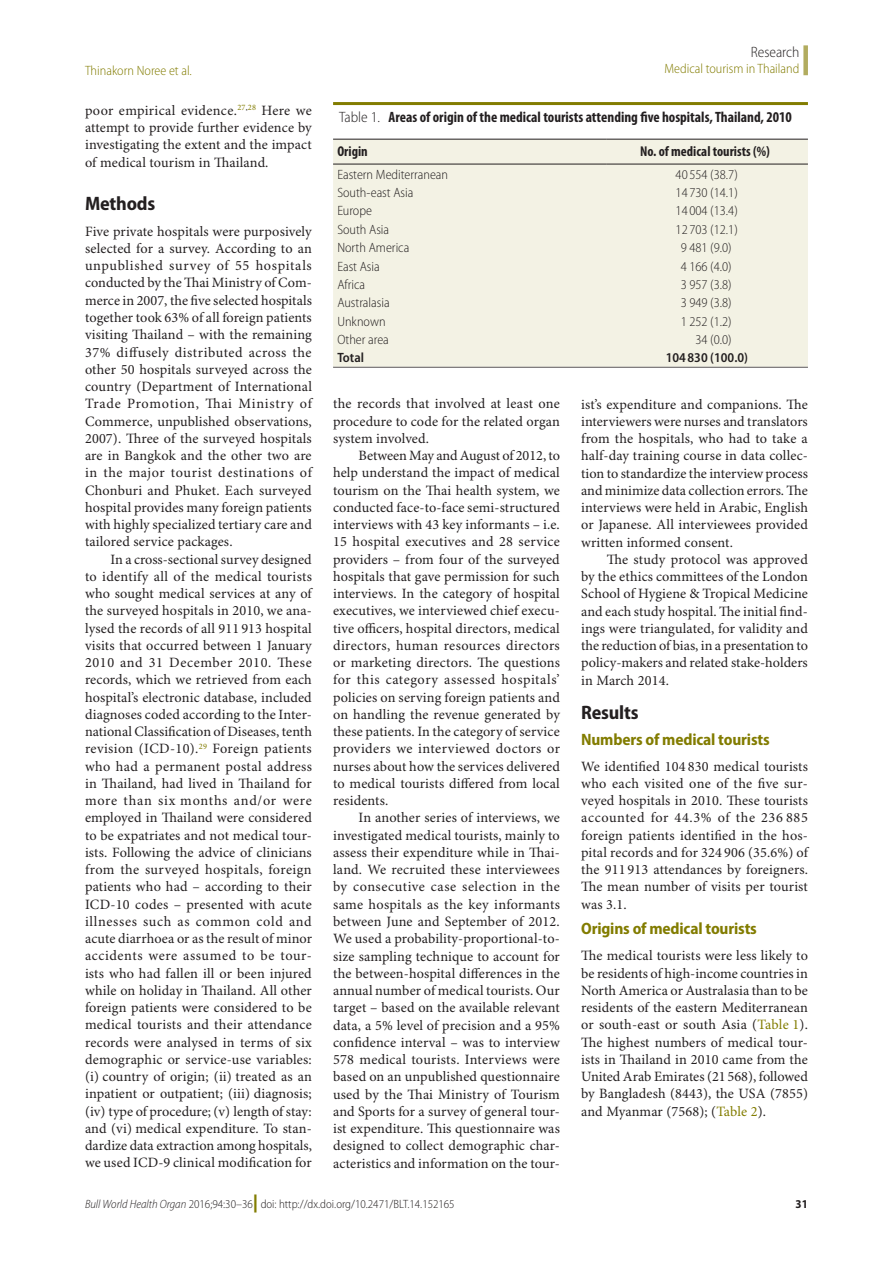
<style>
.page{position:relative;width:893px;height:1263px;background:#fff}
.page>*{position:absolute;margin:0;border:0;box-sizing:border-box;transform-origin:0 0}
.Head_1{font:700 semi-condensed 19.5px "Myriad Pro";letter-spacing:-.01em;color:#231f20}
.Head_2_no_space_abov{font:700 semi-condensed 16.5px "Myriad Pro";letter-spacing:-.01em;color:#827c00}
.Head_2{font:700 semi-condensed 16.5px "Myriad Pro";letter-spacing:-.01em;color:#827c00}
.Tbl_Title{font:700 condensed 15px "Myriad Pro";color:#231f20}
.Section_Title{font:300 semi-condensed 15px "Myriad Pro";color:#231f20}
.Para_Ind{font:14.25px/17.2px "Minion Pro";letter-spacing:.005em;color:#231f20;text-align:justify}
.Para_No_Ind{font:14.25px/17.2px "Minion Pro";letter-spacing:.01em;color:#231f20;text-align:justify}
.Tbl_Col_Hd{font:700 condensed 14.25px "Myriad Pro";color:#231f20}
.Tbl_Body{font:300 semi-condensed 13.5px "Myriad Pro";color:#231f20}
.RH_Outside{font:300 semi-condensed 13.5px "Myriad Pro";color:#827c00}
.RH_Inside{font:300 semi-condensed 13.5px "Myriad Pro";color:#827c00}
.Tbl_Body-2{font:600 semi-condensed 13.5px "Myriad Pro";color:#231f20}
.t1{font:300 semi-condensed 12px "Myriad Pro";color:#231f20}
.t2{font:700 semi-condensed 12px "Myriad Pro";color:#231f20}
.s1{font-weight:300;font-stretch:semi-condensed}
.s2{color:#827c00}
.s3{font-style:italic}
.s4{font-weight:900;font-stretch:normal;font-size:18px;color:#827c00}
</style>
<div class="page">
<div style="left:803px;top:45px;width:5px;height:30px;background:#b2ac5f"></div>
<hr style="left:333px;top:102px;width:475px;height:3px;background:#827c00">
<hr style="left:333px;top:367px;width:475px;height:1px;background:#231f20">
<div style="left:333px;top:140px;width:475px;height:227px;background:#f3f2e4"></div>
<hr style="left:333px;top:164px;width:273px;height:1px;background:#231f20">
<hr style="left:606px;top:164px;width:202px;height:1px;background:#231f20">
<hr style="left:333px;top:139px;width:273px;height:1px;background:#231f20">
<hr style="left:606px;top:139px;width:202px;height:1px;background:#231f20">
<p class="Section_Title" style="left:751px;top:44px;width:50px">Research</p>
<p class="RH_Inside" style="left:85px;top:63px;width:108px">Thinakorn Noree et al.</p>
<p class="RH_Outside" style="left:664px;top:61px;width:136px">Medical tourism in Thailand</p>
<p class="Para_Ind" style="left:85px;top:102px;width:228px">poor empirical evidence.<sup>27</sup><sup>,</sup><sup>28</sup> Here we attempt to provide further evidence by investigating the extent and the impact of medical tourism in Thailand.</p>
<p class="Head_1" style="left:85px;top:192px;width:72px">Methods</p>
<p class="Para_No_Ind" style="left:85px;top:223px;width:228px">Five private hospitals were purposively selected for a survey. According to an unpublished survey of 55 hospitals conducted by the Thai Ministry of Com&shy;merce in 2007, the five selected hospitals together took 63% of all foreign patients visiting Thailand – with the remaining 37% diffusely distributed across the other 50 hospitals surveyed across the country (Department of International Trade Promotion, Thai Ministry of Commerce, unpublished observations, 2007). Three of the surveyed hospitals are in Bangkok and the other two are in the major tourist destinations of Chonburi and Phuket. Each surveyed hospital provides many foreign patients with highly specialized tertiary care and tailored service packages.</p>
<p class="Para_Ind" style="left:85px;top:551px;width:228px;text-indent:26px">In a cross-sectional survey designed to identify all of the medical tourists who sought medical services at any of the surveyed hospitals in 2010, we ana&shy;lysed the records of all 911 913 hospital visits that occurred between 1 January 2010 and 31 December 2010. These records, which we retrieved from each hospital’s electronic database, included diagnoses coded according to the Inter&shy;national Classification of Diseases, tenth revision (ICD-10).<sup>29</sup> Foreign patients who had a permanent postal address in Thailand, had lived in Thailand for more than six months and/or were employed in Thailand were considered to be expatriates and not medical tour&shy;ists. Following the advice of clinicians from the surveyed hospitals, foreign patients who had – according to their ICD-10 codes – presented with acute illnesses such as common cold and acute diarrhoea or as the result of minor accidents were assumed to be tour&shy;ists who had fallen ill or been injured while on holiday in Thailand. All other foreign patients were considered to be medical tourists and their attendance records were analysed in terms of six demographic or service-use variables: (i) country of origin; (ii) treated as an inpatient or outpatient; (iii) diagnosis; (iv) type of procedure; (v) length of stay: and (vi) medical expenditure. To stan&shy;dardize data extraction among hospitals, we used ICD-9 clinical modification for</p>
<p class="Tbl_Title" style="left:339px;top:108px;width:454px"><span class="s1">Table 1.</span> Areas of origin of the medical tourists attending five hospitals, Thailand, 2010</p>
<p class="Tbl_Col_Hd" style="left:337px;top:144px;width:32px">Origin</p>
<p class="Tbl_Col_Hd" style="left:640px;top:144px;width:131px">No. of medical tourists (%)</p>
<p class="Tbl_Body" style="left:337px;top:167px;width:112px">Eastern Mediterranean</p>
<p class="Tbl_Body" style="left:676px;top:167px;width:64px">40 554 (38.7)</p>
<p class="Tbl_Body" style="left:337px;top:185px;width:78px">South-east Asia</p>
<p class="Tbl_Body" style="left:676px;top:185px;width:64px">14 730 (14.1)</p>
<p class="Tbl_Body" style="left:337px;top:204px;width:36px">Europe</p>
<p class="Tbl_Body" style="left:676px;top:204px;width:64px">14 004 (13.4)</p>
<p class="Tbl_Body" style="left:337px;top:222px;width:53px">South Asia</p>
<p class="Tbl_Body" style="left:676px;top:222px;width:64px">12 703 (12.1)</p>
<p class="Tbl_Body" style="left:337px;top:240px;width:73px">North America</p>
<p class="Tbl_Body" style="left:681px;top:240px;width:53px">9 481 (9.0)</p>
<p class="Tbl_Body" style="left:337px;top:259px;width:44px">East Asia</p>
<p class="Tbl_Body" style="left:681px;top:259px;width:53px">4 166 (4.0)</p>
<p class="Tbl_Body" style="left:337px;top:277px;width:29px">Africa</p>
<p class="Tbl_Body" style="left:681px;top:277px;width:53px">3 957 (3.8)</p>
<p class="Tbl_Body" style="left:337px;top:295px;width:54px">Australasia</p>
<p class="Tbl_Body" style="left:681px;top:295px;width:53px">3 949 (3.8)</p>
<p class="Tbl_Body" style="left:337px;top:314px;width:50px">Unknown</p>
<p class="Tbl_Body" style="left:681px;top:314px;width:53px">1 252 (1.2)</p>
<p class="Tbl_Body" style="left:337px;top:332px;width:53px">Other area</p>
<p class="Tbl_Body" style="left:695px;top:332px;width:38px">34 (0.0)</p>
<p class="Tbl_Body-2" style="left:337px;top:350px;width:28px">Total</p>
<p class="Tbl_Body-2" style="left:666px;top:350px;width:84px">104 830 (100.0)</p>
<p class="Para_Ind" style="left:333px;top:396px;width:228px">the records that involved at least one procedure to code for the related organ system involved.</p>
<p class="Para_Ind" style="left:333px;top:447px;width:228px;text-indent:26px">Between May and August of 2012, to help understand the impact of medical tourism on the Thai health system, we conducted face-to-face semi-structured interviews with 43 key informants – i.e.<br>15 hospital executives and 28 service providers – from four of the surveyed hospitals that gave permission for such interviews. In the category of hospital executives, we interviewed chief execu&shy;tive officers, hospital directors, medical directors, human resources directors or marketing directors. The questions for this category assessed hospitals’ policies on serving foreign patients and on handling the revenue generated by these patients. In the category of service providers we interviewed doctors or nurses about how the services delivered to medical tourists differed from local residents.</p>
<p class="Para_Ind" style="left:333px;top:810px;width:228px;text-indent:26px">In another series of interviews, we investigated medical tourists, mainly to assess their expenditure while in Thai&shy;land. We recruited these interviewees by consecutive case selection in the same hospitals as the key informants between June and September of 2012.<br>We used a probability-proportional-to&shy;size sampling technique to account for the between-hospital differences in the annual number of medical tourists. Our target – based on the available relevant data, a 5% level of precision and a 95% confidence interval – was to interview 578 medical tourists. Interviews were based on an unpublished questionnaire used by the Thai Ministry of Tourism and Sports for a survey of general tour&shy;ist expenditure. This questionnaire was designed to collect demographic char&shy;acteristics and information on the tour-</p>
<p class="Para_Ind" style="left:581px;top:396px;width:228px">ist’s expenditure and companions. The interviewers were nurses and translators from the hospitals, who had to take a half-day training course in data collec&shy;tion to standardize the interview process and minimize data collection errors. The interviews were held in Arabic, English or Japanese. All interviewees provided written informed consent.</p>
<p class="Para_Ind" style="left:581px;top:551px;width:228px;text-indent:26px">The study protocol was approved by the ethics committees of the London School of Hygiene &amp; Tropical Medicine and each study hospital. The initial find&shy;ings were triangulated, for validity and the reduction of bias, in a presentation to policy-makers and related stake-holders in March 2014.</p>
<p class="Head_1" style="left:581px;top:701px;width:59px">Results</p>
<p class="Head_2_no_space_abov" style="left:581px;top:730px;width:190px">Numbers of medical tourists</p>
<p class="Para_No_Ind" style="left:581px;top:758px;width:228px">We identified 104 830 medical tourists who each visited one of the five sur&shy;veyed hospitals in 2010. These tourists accounted for 44.3% of the 236 885 foreign patients identified in the hos&shy;pital records and for 324 906 (35.6%) of the 911 913 attendances by foreigners.<br>The mean number of visits per tourist was 3.1.</p>
<p class="Head_2" style="left:581px;top:920px;width:177px">Origins of medical tourists</p>
<p class="Para_No_Ind" style="left:581px;top:948px;width:228px">The medical tourists were less likely to be residents of high-income countries in North America or Australasia than to be residents of the eastern Mediterranean or south-east or south Asia (<span class="s2">Table 1</span>).<br>The highest numbers of medical tour&shy;ists in Thailand in 2010 came from the United Arab Emirates (21 568), followed by Bangladesh (8443), the USA (7855) and Myanmar (7568); (<span class="s2">Table 2</span>).</p>
<p class="t1" style="left:85px;top:1198px;width:371px"><span class="s3">Bull World Health Organ</span> 2016;94:30–36<span class="s4">|</span> doi: http://dx.doi.org/10.2471/BLT.14.152165</p>
<p class="t2" style="left:795px;top:1197px;width:14px">31</p>
</div>
